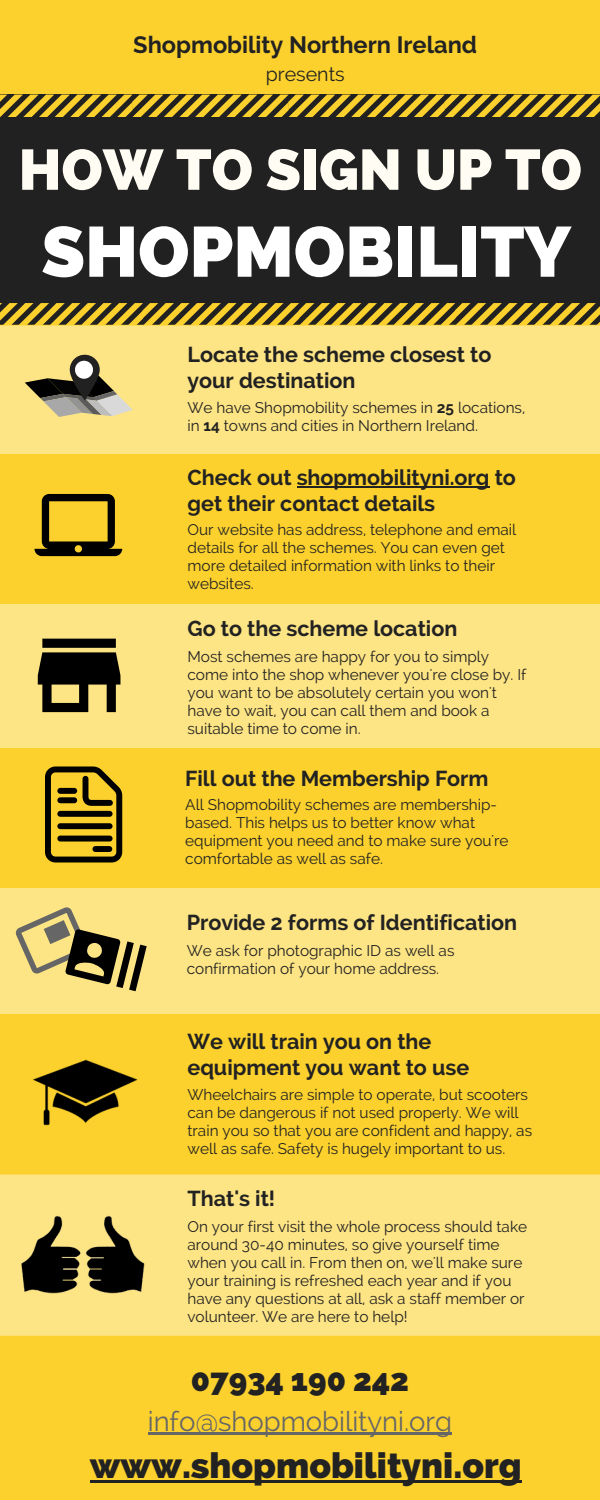
<style>
.page{position:relative;width:600px;height:1500px;background:#fcd12d}
.page>*{position:absolute;margin:0;border:0;box-sizing:border-box;transform-origin:0 0}
.t1{font:800 70.7px "Raleway";color:#fff}
.t2{font:800 57px "Raleway";color:#fffdf3}
.t3{font:800 35.4px "Raleway";color:#222}
.t4{font:800 31.4px "Raleway";color:#222}
.t5{font:27.5px "Raleway";color:#666}
.t6{font:700 23.6px "Raleway";color:#222}
.t7{font:700 21.5px/25.5px "Raleway";color:#222}
.t8{font:700 21.5px/25.5px "Raleway";color:#212121}
.t9{font:19.7px "Raleway";color:#222}
.t10{font:15.4px/18px "Raleway";color:#222}
.t11{font:15.4px/18px "Raleway";color:#212121}
.s1{font-weight:700}
</style>
<div class="page">
<div style="left:0;top:94px;width:600px;height:209px;background:#212121"></div>
<svg style="left:0;top:95px;width:600px;height:21px"></svg>
<svg style="left:0;top:303px;width:600px;height:22px"></svg>
<div style="left:0;top:326px;width:600px;height:128px;background:#fde484"></div>
<svg style="left:297px;top:487px;width:193px;height:1px"></svg>
<div style="left:0;top:604px;width:600px;height:144px;background:#fde484"></div>
<div style="left:0;top:888px;width:600px;height:126px;background:#fde484"></div>
<div style="left:0;top:1174px;width:600px;height:162px;background:#fde484"></div>
<svg style="left:25px;top:355px;width:108px;height:62px"></svg>
<svg style="left:34px;top:494px;width:88px;height:62px"></svg>
<svg style="left:38px;top:639px;width:82px;height:73px"></svg>
<svg style="left:45px;top:766px;width:77px;height:96px"></svg>
<div style="left:57px;top:788px;width:20px;height:6px;background:#000;border-radius:3px"></div>
<div style="left:57px;top:811px;width:56px;height:6px;background:#000;border-radius:3px"></div>
<div style="left:57px;top:823px;width:56px;height:6px;background:#000;border-radius:3px"></div>
<div style="left:57px;top:836px;width:56px;height:6px;background:#000;border-radius:3px"></div>
<div style="left:57px;top:797px;width:20px;height:6px;background:#000;border-radius:3px"></div>
<div style="left:92px;top:846px;width:20px;height:6px;background:#000;border-radius:3px"></div>
<svg style="left:15px;top:907px;width:132px;height:84px"></svg>
<img style="left:33px;top:1059px;width:105px;height:67px">
<img style="left:19px;top:1214px;width:136px;height:82px">
<hr style="left:90px;top:1480px;width:30px;height:3px;background:#222">
<hr style="left:120px;top:1480px;width:31px;height:3px;background:#222">
<hr style="left:151px;top:1480px;width:31px;height:3px;background:#222">
<svg style="left:182px;top:1480px;width:9px;height:3px"></svg>
<hr style="left:191px;top:1480px;width:19px;height:3px;background:#222">
<hr style="left:210px;top:1480px;width:22px;height:3px;background:#222">
<hr style="left:232px;top:1480px;width:21px;height:3px;background:#222">
<hr style="left:253px;top:1480px;width:23px;height:3px;background:#222">
<hr style="left:276px;top:1480px;width:33px;height:3px;background:#222">
<hr style="left:309px;top:1480px;width:22px;height:3px;background:#222">
<hr style="left:331px;top:1480px;width:23px;height:3px;background:#222">
<svg style="left:354px;top:1480px;width:33px;height:3px"></svg>
<hr style="left:387px;top:1480px;width:15px;height:3px;background:#222">
<hr style="left:402px;top:1480px;width:19px;height:3px;background:#222">
<hr style="left:421px;top:1480px;width:22px;height:3px;background:#222">
<svg style="left:443px;top:1480px;width:19px;height:3px"></svg>
<hr style="left:462px;top:1480px;width:22px;height:3px;background:#222">
<hr style="left:484px;top:1480px;width:15px;height:3px;background:#222">
<hr style="left:499px;top:1480px;width:23px;height:3px;background:#222">
<svg style="left:148px;top:1432px;width:6px;height:3px"></svg>
<hr style="left:154px;top:1432px;width:16px;height:3px;background:#666">
<svg style="left:170px;top:1432px;width:9px;height:3px"></svg>
<hr style="left:179px;top:1432px;width:16px;height:3px;background:#666">
<hr style="left:195px;top:1432px;width:23px;height:3px;background:#666">
<hr style="left:218px;top:1432px;width:14px;height:3px;background:#666">
<hr style="left:232px;top:1432px;width:15px;height:3px;background:#666">
<hr style="left:247px;top:1432px;width:17px;height:3px;background:#666">
<hr style="left:264px;top:1432px;width:17px;height:3px;background:#666">
<hr style="left:281px;top:1432px;width:25px;height:3px;background:#666">
<hr style="left:306px;top:1432px;width:16px;height:3px;background:#666">
<hr style="left:322px;top:1432px;width:17px;height:3px;background:#666">
<svg style="left:339px;top:1432px;width:28px;height:3px"></svg>
<hr style="left:367px;top:1432px;width:15px;height:3px;background:#666">
<hr style="left:382px;top:1432px;width:16px;height:3px;background:#666">
<svg style="left:398px;top:1432px;width:11px;height:3px"></svg>
<hr style="left:409px;top:1432px;width:17px;height:3px;background:#666">
<svg style="left:426px;top:1432px;width:9px;height:3px"></svg>
<hr style="left:435px;top:1432px;width:17px;height:3px;background:#666">
<h3 class="t6" style="left:133px;top:30px;width:345px">Shopmobility Northern Ireland</h3>
<p class="t9" style="left:266px;top:62px;width:81px">presents</p>
<h2 class="t2" style="left:19px;top:136px;width:565px">HOW TO SIGN UP TO</h2>
<h1 class="t1" style="left:41px;top:210px;width:531px">SHOPMOBILITY</h1>
<h3 class="t8" style="left:187px;top:342px;width:305px">Locate the scheme closest to your destination</h3>
<p class="t11" style="left:187px;top:398px;width:339px">We have Shopmobility schemes in <span class="s1">25</span> locations, in <span class="s1">14</span> towns and cities in Northern Ireland.</p>
<h3 class="t7" style="left:187px;top:465px;width:330px">Check out shopmobilityni.org to get their contact details</h3>
<p class="t10" style="left:187px;top:520px;width:330px">Our website has address, telephone and email details for all the schemes. You can even get more detailed information with links to their websites.</p>
<h3 class="t7" style="left:187px;top:616px;width:271px">Go to the scheme location</h3>
<p class="t10" style="left:187px;top:647px;width:340px">Most schemes are happy for you to simply come into the shop whenever you're close by. If you want to be absolutely certain you won't have to wait, you can call them and book a suitable time to come in.</p>
<h3 class="t7" style="left:185px;top:766px;width:305px">Fill out the Membership Form</h3>
<p class="t10" style="left:185px;top:796px;width:325px">All Shopmobility schemes are membership&shy;based. This helps us to better know what equipment you need and to make sure you're comfortable as well as safe.</p>
<h3 class="t7" style="left:187px;top:910px;width:332px">Provide 2 forms of Identification</h3>
<p class="t10" style="left:187px;top:941px;width:269px">We ask for photographic ID as well as confirmation of your home address.</p>
<h3 class="t7" style="left:187px;top:1029px;width:283px">We will train you on the equipment you want to use</h3>
<p class="t10" style="left:187px;top:1086px;width:346px">Wheelchairs are simple to operate, but scooters can be dangerous if not used properly. We will train you so that you are confident and happy, as well as safe. Safety is hugely important to us.</p>
<h3 class="t7" style="left:187px;top:1186px;width:89px">That's it!</h3>
<p class="t10" style="left:187px;top:1218px;width:341px">On your first visit the whole process should take around 30-40 minutes, so give yourself time when you call in. From then on, we'll make sure your training is refreshed each year and if you have any questions at all, ask a staff member or volunteer. We are here to help!</p>
<h3 class="t4" style="left:191px;top:1361px;width:220px">07934 190 242</h3>
<h3 class="t5" style="left:148px;top:1405px;width:306px">info@shopmobilityni.org</h3>
<h3 class="t3" style="left:90px;top:1444px;width:433px">www.shopmobilityni.org</h3>
</div>
